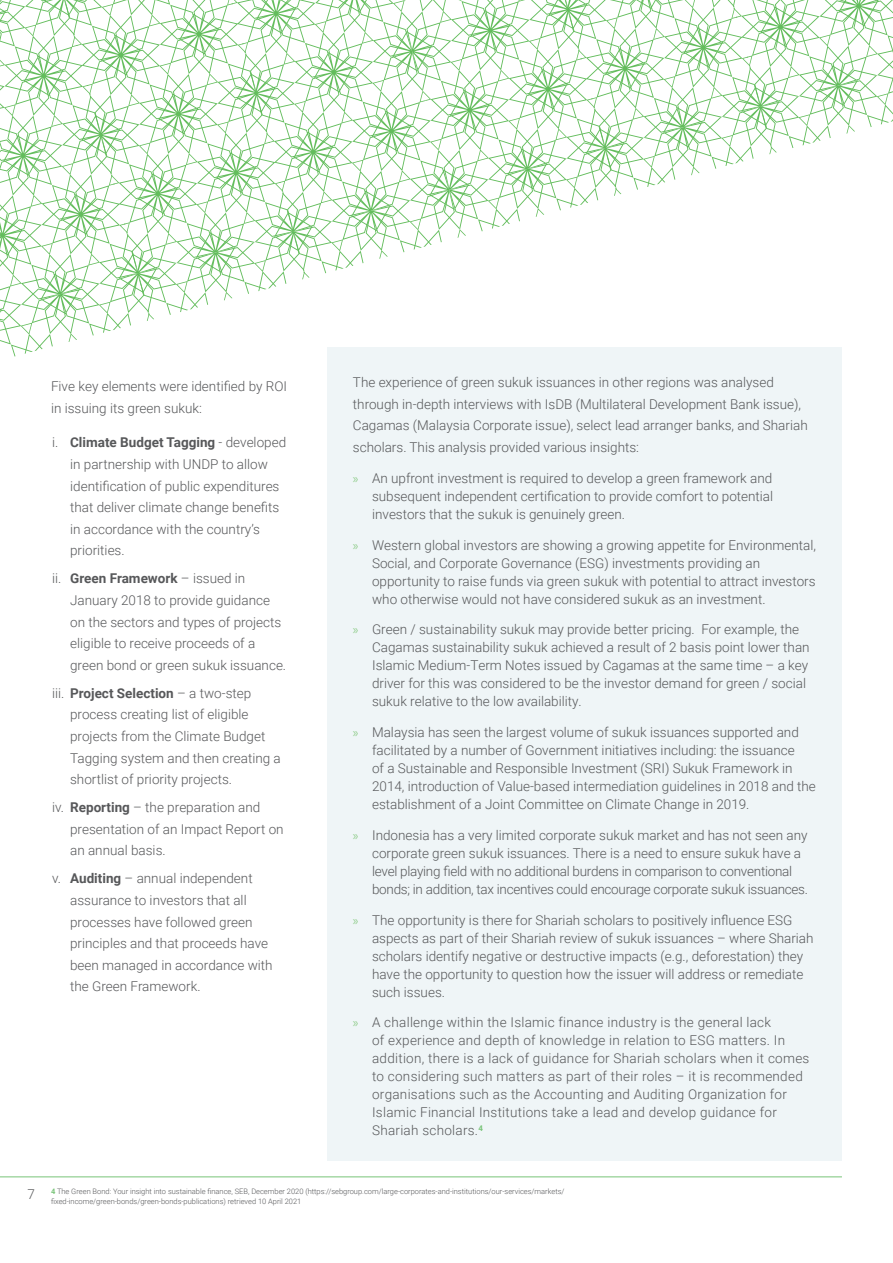
<style>
.page{position:relative;width:893px;height:1263px;background:#fff}
.page>*{position:absolute;margin:0;border:0;box-sizing:border-box;transform-origin:0 0}
.t1{font:300 13.5px/21.6px "Roboto";color:#57585a}
.t2{font:300 13.5px/18px "Roboto";letter-spacing:.02em;color:#57585a}
.t3{font:300 13.5px/18px "Roboto";letter-spacing:-.02em;color:#57585a}
.t4{font:300 7.5px/9.6px "Roboto";color:#57585a}
.s1{font-weight:700}
.s2{font-family:"Myriad Pro";font-weight:400;color:#95cf91}
.s3{font-weight:700;color:#79c479}
</style>
<div class="page">
<hr style="left:0;top:1176px;width:842px;height:1px;background:#79c479">
<div style="left:327px;top:348px;width:515px;height:813px;background:#eff5f7"></div>
<svg style="left:0;top:0;width:893px;height:357px"></svg>
<p class="t1" style="left:51px;top:375px;width:238px">Five key elements were identified by ROI in issuing its green sukuk:</p>
<p class="t1" style="left:70px;top:431px;width:218px;text-indent:-18px">i. <span class="s1">Climate Budget Tagging</span> - developed in partnership with UNDP to allow identification of public expenditures that deliver climate change benefits in accordance with the country’s priorities.</p>
<p class="t1" style="left:70px;top:567px;width:218px;text-indent:-18px">ii. <span class="s1">Green Framework</span> – issued in January 2018 to provide guidance on the sectors and types of projects eligible to receive proceeds of a green bond or green sukuk issuance.</p>
<p class="t1" style="left:70px;top:682px;width:212px;text-indent:-18px">iii. <span class="s1">Project Selection</span> – a two-step process creating list of eligible projects from the Climate Budget Tagging system and then creating a shortlist of priority projects.</p>
<p class="t1" style="left:70px;top:796px;width:215px;text-indent:-18px">iv. <span class="s1">Reporting</span> – the preparation and presentation of an Impact Report on an annual basis.</p>
<p class="t1" style="left:70px;top:867px;width:204px;text-indent:-18px">v. <span class="s1">Auditing</span> – annual independent assurance to investors that all processes have followed green principles and that proceeds have been managed in accordance with the Green Framework.</p>
<p class="t1" style="left:353px;top:371px;width:456px">The experience of green sukuk issuances in other regions was analysed through in-depth interviews with IsDB (Multilateral Development Bank issue), Cagamas (Malaysia Corporate issue), select lead arranger banks, and Shariah scholars. This analysis provided various insights:</p>
<p class="t1" style="left:372px;top:468px;width:403px;line-height:18px;text-align:justify;text-indent:-19px"><span class="s2">»</span> An upfront investment is required to develop a green framework and subsequent independent certification to provide comfort to potential investors that the sukuk is genuinely green.</p>
<p class="t1" style="left:372px;top:535px;width:445px;line-height:18px;text-indent:-19px"><span class="s2">»</span> Western global investors are showing a growing appetite for Environmental, Social, and Corporate Governance (ESG) investments providing an opportunity to raise funds via green sukuk with potential to attract investors who otherwise would not have considered sukuk as an investment.</p>
<p class="t1" style="left:372px;top:620px;width:439px;line-height:18px;text-indent:-19px"><span class="s2">»</span> Green / sustainability sukuk may provide better pricing. For example, the Cagamas sustainability sukuk achieved a result of 2 basis point lower than Islamic Medium-Term Notes issued by Cagamas at the same time – a key driver for this was considered to be the investor demand for green / social sukuk relative to the low availability.</p>
<p class="t1" style="left:372px;top:723px;width:445px;line-height:18px;text-indent:-19px"><span class="s2">»</span> Malaysia has seen the largest volume of sukuk issuances supported and facilitated by a number of Government initiatives including: the issuance<br>of a Sustainable and Responsible Investment (SRI) Sukuk Framework in 2014, introduction of Value-based intermediation guidelines in 2018 and the establishment of a Joint Committee on Climate Change in 2019.</p>
<p class="t3" style="left:372px;top:825px;width:437px;text-indent:-19px"><span class="s2">»</span> Indonesia has a very limited corporate sukuk market and has not seen any corporate green sukuk issuances. There is a need to ensure sukuk have a level playing field with no additional burdens in comparison to conventional bonds; in addition, tax incentives could encourage corporate sukuk issuances.</p>
<p class="t1" style="left:372px;top:910px;width:443px;line-height:18px;text-indent:-19px"><span class="s2">»</span> The opportunity is there for Shariah scholars to positively influence ESG aspects as part of their Shariah review of sukuk issuances – where Shariah scholars identify negative or destructive impacts (e.g., deforestation) they have the opportunity to question how the issuer will address or remediate such issues.</p>
<p class="t2" style="left:372px;top:1013px;width:439px;text-indent:-19px"><span class="s2">»</span> A challenge within the Islamic finance industry is the general lack<br>of experience and depth of knowledge in relation to ESG matters. In addition, there is a lack of guidance for Shariah scholars when it comes to considering such matters as part of their roles – it is recommended organisations such as the Accounting and Auditing Organization for Islamic Financial Institutions take a lead and develop guidance for Shariah scholars.<sup>4</sup></p>
<p class="t1" style="left:28px;top:1183px;width:9px">7</p>
<p class="t4" style="left:51px;top:1186px;width:515px"><span class="s3">4</span> The Green Bond: Your insight into sustainable finance, SEB, December 2020 (https://sebgroup.com/large-corporates-and-institutions/our-services/markets/ fixed-income/green-bonds/green-bonds-publications) retrieved 10 April 2021</p>
</div>
